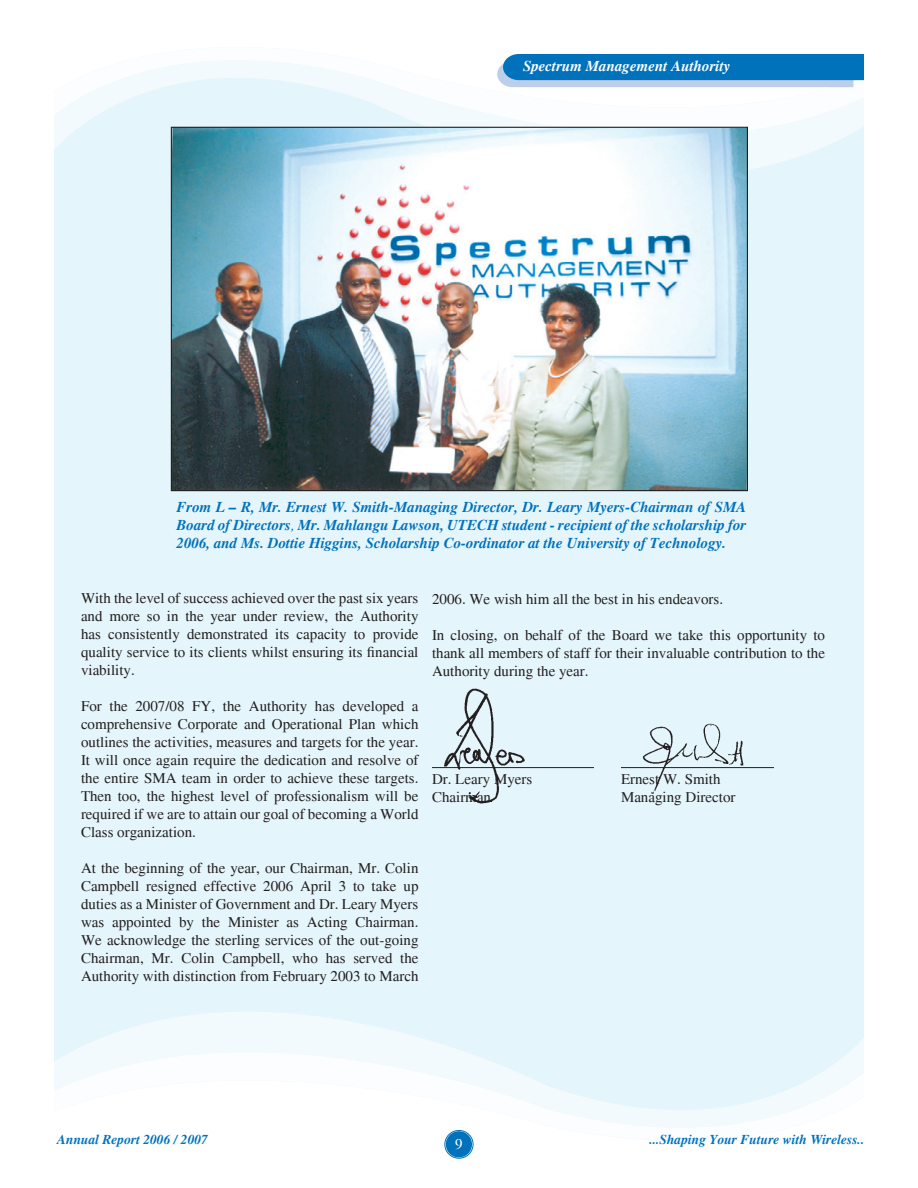
<style>
.page{position:relative;width:918px;height:1188px;background:#fff}
.page>*{position:absolute;margin:0;border:0;box-sizing:border-box;transform-origin:0 0}
.t1{font:15px/18px "Times";color:#231f20;text-align:justify}
.t2{font:italic 700 15px/18px "Times";color:#0072bc;text-align:justify}
.t3{font:italic 700 15px "Times";color:#fff}
.t4{font:italic 700 13.5px "Times";color:#0072bc}
.s1{font-family:"Times New Roman";font-weight:400}
</style>
<div class="page">
<div style="left:54px;top:1px;width:810px;height:1187px;background:#e5f5fc"></div>
<svg style="left:54px;top:136px;width:791px;height:40px"></svg>
<svg style="left:54px;top:108px;width:810px;height:28px;fill:#f3fafe"></svg>
<hr style="left:54px;top:1px;width:810px;height:1px;background:#fff">
<svg style="left:54px;top:2px;width:810px;height:106px;fill:#fff"></svg>
<svg style="left:73px;top:1012px;width:791px;height:40px"></svg>
<svg style="left:54px;top:1052px;width:810px;height:28px;fill:#f3fafe"></svg>
<hr style="left:54px;top:1187px;width:810px;height:1px;background:#fff">
<hr style="left:54px;top:1186px;width:810px;height:1px;background:#fff">
<svg style="left:54px;top:1080px;width:810px;height:106px;fill:#fff"></svg>
<div style="left:446px;top:1131px;width:26px;height:26px;background:#0072bc;border-radius:50%"></div>
<div style="left:444px;top:1130px;width:29px;height:29px;border:1px solid #0072bc;border-radius:50%"></div>
<svg style="left:497px;top:54px;width:367px;height:33px;background:#2c87c6"></svg>
<img style="left:173px;top:129px;width:573px;height:360px">
<hr style="left:432px;top:767px;width:162px;height:1px;background:#231f20">
<img style="left:434px;top:688px;width:340px;height:116px">
<p class="t3" style="left:523px;top:57px;width:209px">Spectrum Management Authority</p>
<p class="t2" style="left:177px;top:498px;width:571px">From L – R, Mr. Ernest W. Smith-Managing Director, Dr. Leary Myers-Chairman of SMA Board of Directors<span class="s1">,</span> Mr. Mahlangu Lawson, UTECH student - recipient of the scholarship for 2006, and Ms. Dottie Higgins, Scholarship Co-ordinator at the University of Technology.</p>
<p class="t1" style="left:81px;top:589px;width:339px">With the level of success achieved over the past six years and more so in the year under review, the Authority has consistently demonstrated its capacity to provide quality service to its clients whilst ensuring its financial viability.</p>
<p class="t1" style="left:81px;top:697px;width:339px">For the 2007/08 FY, the Authority has developed a comprehensive Corporate and Operational Plan which outlines the activities, measures and targets for the year.<br>It will once again require the dedication and resolve of the entire SMA team in order to achieve these targets.<br>Then too, the highest level of professionalism will be required if we are to attain our goal of becoming a World Class organization.</p>
<p class="t1" style="left:81px;top:859px;width:339px">At the beginning of the year, our Chairman, Mr. Colin Campbell resigned effective 2006 April 3 to take up duties as a Minister of Government and Dr. Leary Myers was appointed by the Minister as Acting Chairman.<br>We acknowledge the sterling services of the out-going Chairman, Mr. Colin Campbell, who has served the Authority with distinction from February 2003 to March</p>
<p class="t1" style="left:432px;top:590px;width:293px">2006. We wish him all the best in his endeavors.</p>
<p class="t1" style="left:432px;top:626px;width:395px">In closing, on behalf of the Board we take this opportunity to thank all members of staff for their invaluable contribution to the Authority during the year.</p>
<p class="t1" style="left:432px;top:770px;width:102px">Dr. Leary Myers</p>
<p class="t1" style="left:621px;top:770px;width:101px">Ernest W. Smith</p>
<p class="t1" style="left:432px;top:788px;width:61px">Chairman</p>
<p class="t1" style="left:621px;top:788px;width:116px">Managing Director</p>
<p class="t4" style="left:57px;top:1132px;width:152px">Annual Report 2006 / 2007</p>
<p class="t4" style="left:649px;top:1132px;width:216px">...Shaping Your Future with Wireless..</p>
</div>
